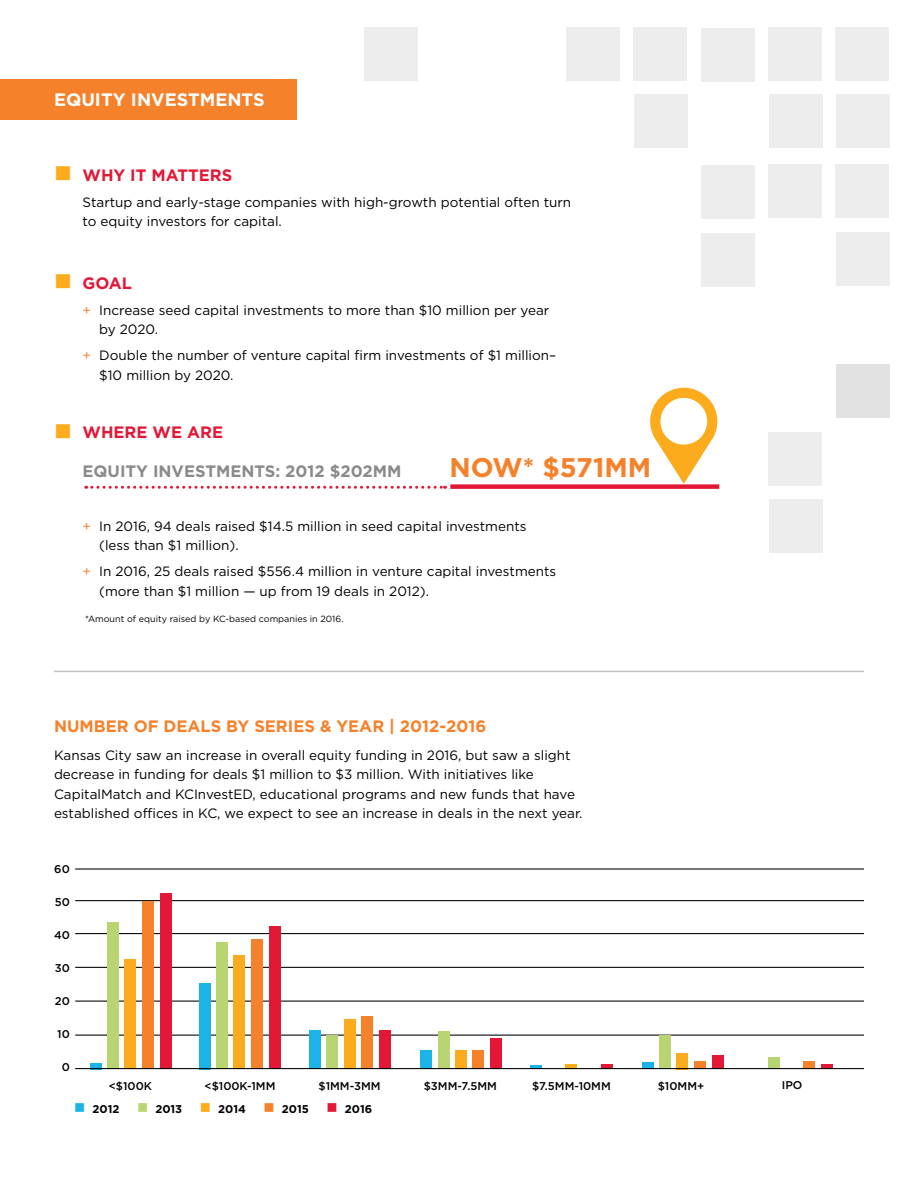
<style>
.page{position:relative;width:918px;height:1188px;background:#fff}
.page>*{position:absolute;margin:0;border:0;box-sizing:border-box;transform-origin:0 0}
.t1{font:700 27px "Gotham";color:#f5812b}
.t2{font:700 18px "Gotham";color:#fff}
.t3{font:700 16.5px "Gotham";color:#f5812b}
.t4{font:700 16.5px "Gotham";color:#e31837}
.t5{font:700 16.5px "Gotham";color:#8a8a8d}
.t6{font:13.5px/19.5px "Gotham";color:#000}
.t7{font:500 11.25px "Gotham";color:#000}
.t8{font:700 11.25px "Gotham";color:#000}
.t9{font:9px "Gotham";color:#000}
.s1{color:#fbab1b}
.s2{color:#f5812b}
.s3{color:#1cb3e8}
.s4{color:#b9d571}
.s5{color:#e31837}
</style>
<div class="page">
<div style="left:0;top:79px;width:297px;height:40px;background:#f5812b"></div>
<div style="left:566px;top:27px;width:54px;height:54px;background:#ededee"></div>
<div style="left:633px;top:27px;width:54px;height:54px;background:#ededee"></div>
<div style="left:634px;top:94px;width:54px;height:54px;background:#ededee"></div>
<div style="left:701px;top:28px;width:54px;height:54px;background:#ededee"></div>
<div style="left:701px;top:165px;width:54px;height:54px;background:#ededee"></div>
<div style="left:701px;top:233px;width:54px;height:54px;background:#ededee"></div>
<div style="left:768px;top:27px;width:54px;height:54px;background:#ededee"></div>
<div style="left:769px;top:94px;width:54px;height:54px;background:#ededee"></div>
<div style="left:768px;top:164px;width:54px;height:54px;background:#ededee"></div>
<div style="left:835px;top:27px;width:54px;height:54px;background:#ededee"></div>
<div style="left:836px;top:94px;width:54px;height:54px;background:#ededee"></div>
<div style="left:835px;top:164px;width:54px;height:54px;background:#ededee"></div>
<div style="left:836px;top:232px;width:54px;height:54px;background:#ededee"></div>
<div style="left:836px;top:364px;width:54px;height:54px;background:#e2e2e2"></div>
<div style="left:768px;top:432px;width:54px;height:54px;background:#ededee"></div>
<div style="left:769px;top:500px;width:54px;height:54px;background:#ededee"></div>
<div style="left:364px;top:27px;width:54px;height:54px;background:#ededee"></div>
<svg style="left:86px;top:486px;width:360px;height:3px"></svg>
<div style="left:450px;top:484px;width:269px;height:5px;background:#e31837"></div>
<svg style="left:650px;top:388px;width:67px;height:96px"></svg>
<hr style="left:54px;top:671px;width:810px;height:1px;background:#c4c3c4">
<hr style="left:75px;top:868px;width:789px;height:2px;background:#000">
<hr style="left:75px;top:900px;width:789px;height:1px;background:#000">
<hr style="left:75px;top:933px;width:789px;height:1px;background:#000">
<hr style="left:75px;top:967px;width:789px;height:1px;background:#000">
<hr style="left:75px;top:1001px;width:789px;height:1px;background:#000">
<hr style="left:75px;top:1035px;width:789px;height:1px;background:#000">
<div style="left:90px;top:1063px;width:11px;height:6px;background:#1cb3e8"></div>
<div style="left:107px;top:923px;width:12px;height:146px;background:#b9d571"></div>
<div style="left:125px;top:959px;width:11px;height:110px;background:#fbab1b"></div>
<div style="left:142px;top:901px;width:12px;height:168px;background:#f5812b"></div>
<div style="left:160px;top:894px;width:12px;height:175px;background:#e31837"></div>
<div style="left:199px;top:983px;width:11px;height:86px;background:#1cb3e8"></div>
<div style="left:216px;top:942px;width:12px;height:127px;background:#b9d571"></div>
<div style="left:234px;top:956px;width:11px;height:113px;background:#fbab1b"></div>
<div style="left:251px;top:939px;width:12px;height:130px;background:#f5812b"></div>
<div style="left:269px;top:927px;width:12px;height:142px;background:#e31837"></div>
<div style="left:309px;top:1031px;width:12px;height:38px;background:#1cb3e8"></div>
<div style="left:327px;top:1035px;width:11px;height:34px;background:#b9d571"></div>
<div style="left:344px;top:1020px;width:12px;height:49px;background:#fbab1b"></div>
<div style="left:361px;top:1017px;width:12px;height:52px;background:#f5812b"></div>
<div style="left:379px;top:1031px;width:12px;height:38px;background:#e31837"></div>
<div style="left:420px;top:1051px;width:12px;height:18px;background:#1cb3e8"></div>
<div style="left:438px;top:1031px;width:11px;height:38px;background:#b9d571"></div>
<div style="left:455px;top:1051px;width:12px;height:18px;background:#fbab1b"></div>
<div style="left:473px;top:1051px;width:11px;height:18px;background:#f5812b"></div>
<div style="left:491px;top:1039px;width:11px;height:30px;background:#e31837"></div>
<hr style="left:531px;top:1065px;width:11px;height:4px;background:#1cb3e8">
<div style="left:566px;top:1064px;width:11px;height:5px;background:#fbab1b"></div>
<div style="left:601px;top:1064px;width:12px;height:5px;background:#e31837"></div>
<div style="left:642px;top:1062px;width:11px;height:7px;background:#1cb3e8"></div>
<div style="left:659px;top:1036px;width:12px;height:33px;background:#b9d571"></div>
<div style="left:677px;top:1053px;width:11px;height:16px;background:#fbab1b"></div>
<div style="left:694px;top:1062px;width:12px;height:7px;background:#f5812b"></div>
<div style="left:712px;top:1056px;width:12px;height:13px;background:#e31837"></div>
<div style="left:768px;top:1057px;width:12px;height:11px;background:#b9d571"></div>
<div style="left:803px;top:1062px;width:12px;height:6px;background:#f5812b"></div>
<hr style="left:821px;top:1064px;width:12px;height:4px;background:#e31837">
<hr style="left:75px;top:1068px;width:789px;height:1px;background:#000">
<h2 class="t2" style="left:54px;top:89px;width:212px">EQUITY INVESTMENTS</h2>
<p class="t4" style="left:54px;top:165px;width:180px"><span class="s1">■</span> WHY IT MATTERS</p>
<p class="t6" style="left:82px;top:192px;width:490px">Startup and early-stage companies with high-growth potential often turn to equity investors for capital.</p>
<p class="t4" style="left:54px;top:273px;width:79px"><span class="s1">■</span> GOAL</p>
<p class="t6" style="left:99px;top:300px;width:452px;text-indent:-17px"><span class="s2">+</span> Increase seed capital investments to more than $10 million per year by 2020.</p>
<p class="t6" style="left:99px;top:346px;width:459px;text-indent:-17px"><span class="s2">+</span> Double the number of venture capital firm investments of $1 million– $10 million by 2020.</p>
<p class="t4" style="left:54px;top:423px;width:171px"><span class="s1">■</span> WHERE WE ARE</p>
<p class="t5" style="left:82px;top:461px;width:320px">EQUITY INVESTMENTS: 2012 $202MM</p>
<h1 class="t1" style="left:449px;top:451px;width:204px">NOW* $571MM</h1>
<p class="t6" style="left:99px;top:516px;width:429px;text-indent:-17px"><span class="s2">+</span> In 2016, 94 deals raised $14.5 million in seed capital investments (less than $1 million).</p>
<p class="t6" style="left:99px;top:562px;width:459px;text-indent:-17px"><span class="s2">+</span> In 2016, 25 deals raised $556.4 million in venture capital investments (more than $1 million — up from 19 deals in 2012).</p>
<p class="t9" style="left:85px;top:614px;width:260px">*Amount of equity raised by KC-based companies in 2016.</p>
<p class="t3" style="left:54px;top:717px;width:434px">NUMBER OF DEALS BY SERIES &amp; YEAR | 2012-2016</p>
<p class="t6" style="left:54px;top:745px;width:530px">Kansas City saw an increase in overall equity funding in 2016, but saw a slight decrease in funding for deals $1 million to $3 million. With initiatives like CapitalMatch and KCInvestED, educational programs and new funds that have established offices in KC, we expect to see an increase in deals in the next year.</p>
<p class="t7" style="left:54px;top:863px;width:17px">60</p>
<p class="t7" style="left:55px;top:896px;width:17px">50</p>
<p class="t7" style="left:54px;top:929px;width:17px">40</p>
<p class="t7" style="left:55px;top:962px;width:17px">30</p>
<p class="t7" style="left:55px;top:995px;width:17px">20</p>
<p class="t7" style="left:57px;top:1028px;width:14px">10</p>
<p class="t7" style="left:62px;top:1061px;width:10px">0</p>
<p class="t7" style="left:109px;top:1079px;width:45px">&lt;$100K</p>
<p class="t7" style="left:204px;top:1079px;width:72px">&lt;$100K-1MM</p>
<p class="t7" style="left:318px;top:1079px;width:64px">$1MM-3MM</p>
<p class="t7" style="left:424px;top:1079px;width:75px">$3MM-7.5MM</p>
<p class="t7" style="left:532px;top:1079px;width:80px">$7.5MM-10MM</p>
<p class="t7" style="left:658px;top:1079px;width:48px">$10MM+</p>
<p class="t7" style="left:782px;top:1079px;width:22px">IPO</p>
<p class="t8" style="left:74px;top:1103px;width:299px"><span class="s3">■</span> 2012 <span class="s4">■</span> 2013 <span class="s1">■</span> 2014 <span class="s2">■</span> 2015 <span class="s5">■</span> 2016</p>
</div>
